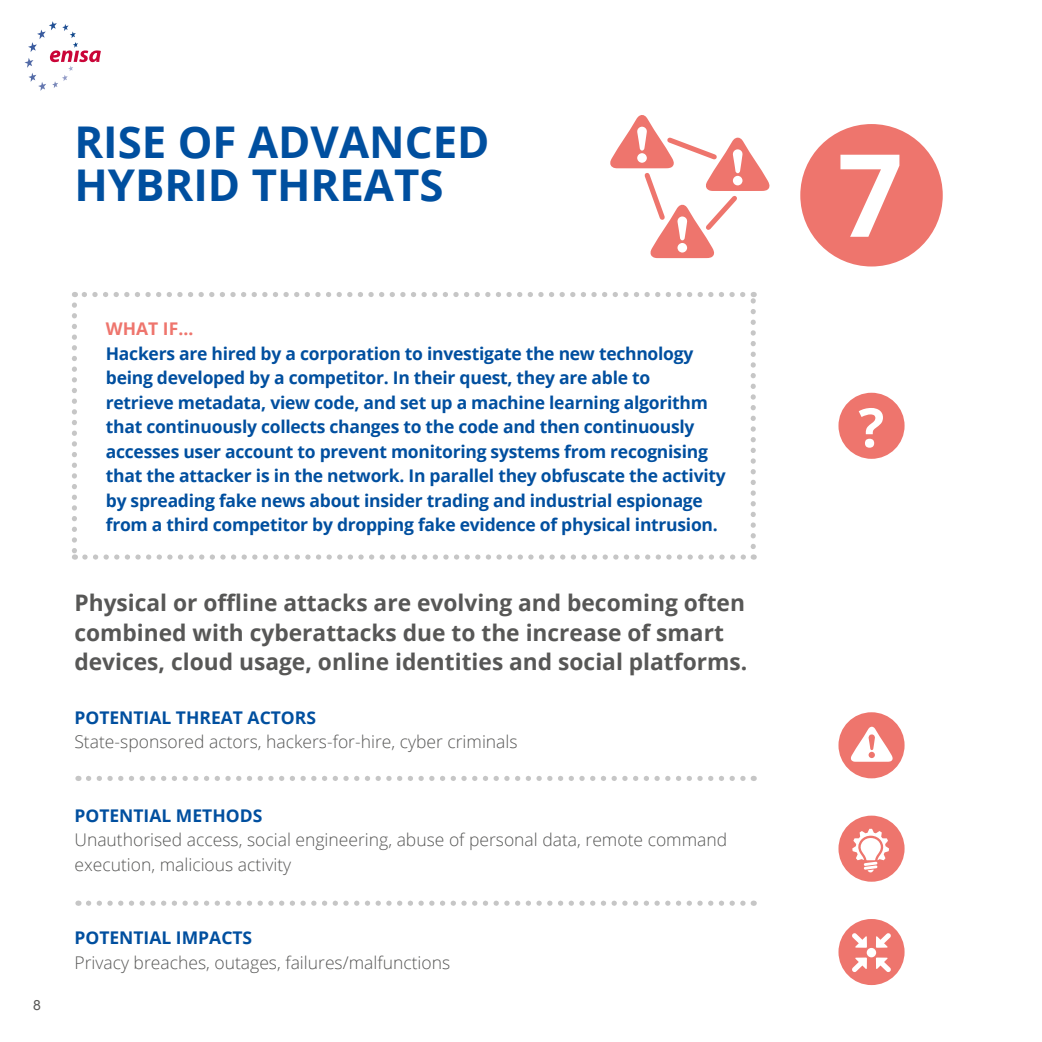
<style>
.page{position:relative;width:1042px;height:1042px;background:#fff}
.page>*{position:absolute;margin:0;border:0;box-sizing:border-box;transform-origin:0 0}
.t1{font:700 115.15px "Open Sans";color:#fff}
.t2{font:700 53.9px "Open Sans";color:#fff}
.t3{font:700 43.75px/43.8px "Open Sans";color:#004f9f}
.t4{font:700 22.75px/29.8px "Open Sans";color:#575756}
.t5{font:700 17.5px/24.5px "Open Sans";letter-spacing:-.015em;color:#004f9f}
.t6{font:300 17.5px/24.5px "Open Sans";color:#575756}
.t7{font:700 17.5px "Open Sans";color:#ee756d}
.t8{font:14px "Arial";color:#575756}
</style>
<div class="page">
<svg style="left:25px;top:21px;width:76px;height:70px"></svg>
<div style="left:800px;top:124px;width:143px;height:142px;background:#ee756d;border-radius:50%"></div>
<div style="left:838px;top:712px;width:66px;height:66px;background:#ee756d;border-radius:50%"></div>
<svg style="left:851px;top:726px;width:42px;height:36px"></svg>
<svg style="left:88px;top:776px;width:666px;height:5px"></svg>
<svg style="left:88px;top:900px;width:666px;height:6px"></svg>
<div style="left:838px;top:815px;width:66px;height:67px;background:#ee756d;border-radius:50%"></div>
<svg style="left:852px;top:829px;width:37px;height:43px"></svg>
<div style="left:838px;top:919px;width:66px;height:66px;background:#ee756d;border-radius:50%"></div>
<svg style="left:876px;top:933px;width:15px;height:15px"></svg>
<svg style="left:876px;top:957px;width:15px;height:15px"></svg>
<svg style="left:852px;top:933px;width:15px;height:15px"></svg>
<svg style="left:852px;top:957px;width:15px;height:15px"></svg>
<div style="left:866px;top:948px;width:10px;height:9px;background:#fff;border-radius:50%"></div>
<div style="left:838px;top:393px;width:66px;height:66px;background:#ee756d;border-radius:50%"></div>
<svg style="left:72px;top:305px;width:5px;height:255px"></svg>
<svg style="left:85px;top:554px;width:669px;height:6px"></svg>
<svg style="left:750px;top:292px;width:6px;height:254px"></svg>
<svg style="left:74px;top:292px;width:669px;height:5px"></svg>
<svg style="left:610px;top:115px;width:160px;height:143px"></svg>
<h3 class="t3" style="left:74px;top:119px;width:417px">RISE OF ADVANCED<br>HYBRID THREATS</h3>
<p class="t8" style="left:33px;top:996px;width:9px">8</p>
<p class="t7" style="left:106px;top:316px;width:89px">WHAT IF…</p>
<p class="t5" style="left:106px;top:340px;width:621px">Hackers are hired by a corporation to investigate the new technology being developed by a competitor. In their quest, they are able to<br>retrieve metadata, view code, and set up a machine learning algorithm that continuously collects changes to the code and then continuously accesses user account to prevent monitoring systems from recognising that the attacker is in the network. In parallel they obfuscate the activity by spreading fake news about insider trading and industrial espionage from a third competitor by dropping fake evidence of physical intrusion.</p>
<h3 class="t4" style="left:74px;top:587px;width:674px">Physical or offline attacks are evolving and becoming often combined with cyberattacks due to the increase of smart devices, cloud usage, online identities and social platforms.</h3>
<p class="t5" style="left:74px;top:704px;width:243px">POTENTIAL THREAT ACTORS</p>
<p class="t6" style="left:74px;top:729px;width:445px">State-sponsored actors, hackers-for-hire, cyber criminals</p>
<p class="t5" style="left:74px;top:802px;width:189px">POTENTIAL METHODS</p>
<p class="t6" style="left:74px;top:827px;width:654px">Unauthorised access, social engineering, abuse of personal data, remote command execution, malicious activity</p>
<p class="t5" style="left:74px;top:925px;width:179px">POTENTIAL IMPACTS</p>
<p class="t6" style="left:74px;top:949px;width:377px">Privacy breaches, outages, failures/malfunctions</p>
<h1 class="t1" style="left:837px;top:114px;width:67px">7</h1>
<h2 class="t2" style="left:858px;top:389px;width:27px">?</h2>
</div>
